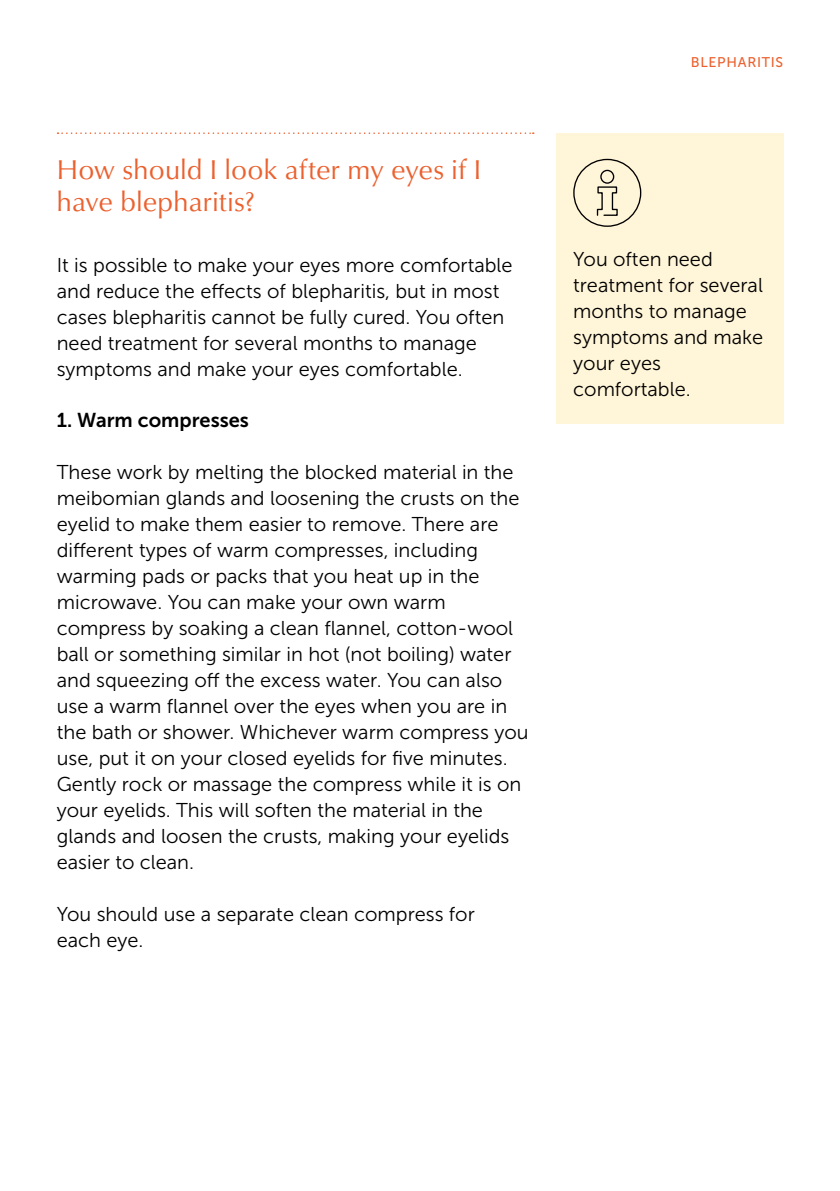
<style>
.page{position:relative;width:840px;height:1191px;background:#fff}
.page>*{position:absolute;margin:0;border:0;box-sizing:border-box;transform-origin:0 0}
.t1{font:28px/32px "Classico URW";letter-spacing:.01em;color:#eb612f}
.t2{font:20px/26px "Museo Sans 300";color:#000}
.t3{font:20px "Museo Sans 700";color:#000}
.t4{font:14px "Museo Sans 500";letter-spacing:.05em;color:#eb612f}
</style>
<div class="page">
<svg style="left:57px;top:132px;width:476px;height:2px"></svg>
<div style="left:556px;top:133px;width:226px;height:291px;background:#fff5d8"></div>
<svg style="left:573px;top:159px;width:68px;height:68px"></svg>
<h1 class="t1" style="left:57px;top:153px;width:426px">How should I look after my eyes if I have blepharitis?</h1>
<p class="t2" style="left:57px;top:252px;width:457px">It is possible to make your eyes more comfortable and reduce the effects of blepharitis, but in most cases blepharitis cannot be fully cured. You often need treatment for several months to manage symptoms and make your eyes comfortable.</p>
<p class="t3" style="left:57px;top:409px;width:193px">1. Warm compresses</p>
<p class="t2" style="left:57px;top:459px;width:473px">These work by melting the blocked material in the meibomian glands and loosening the crusts on the eyelid to make them easier to remove. There are different types of warm compresses, including warming pads or packs that you heat up in the microwave. You can make your own warm compress by soaking a clean flannel, cotton-wool ball or something similar in hot (not boiling) water and squeezing off the excess water. You can also use a warm flannel over the eyes when you are in the bath or shower. Whichever warm compress you use, put it on your closed eyelids for five minutes.<br>Gently rock or massage the compress while it is on your eyelids. This will soften the material in the glands and loosen the crusts, making your eyelids easier to clean.</p>
<p class="t2" style="left:57px;top:901px;width:419px">You should use a separate clean compress for each eye.</p>
<p class="t4" style="left:690px;top:55px;width:94px">BLEPHARITIS</p>
<p class="t2" style="left:573px;top:246px;width:191px">You often need treatment for several months to manage symptoms and make your eyes comfortable.</p>
</div>
